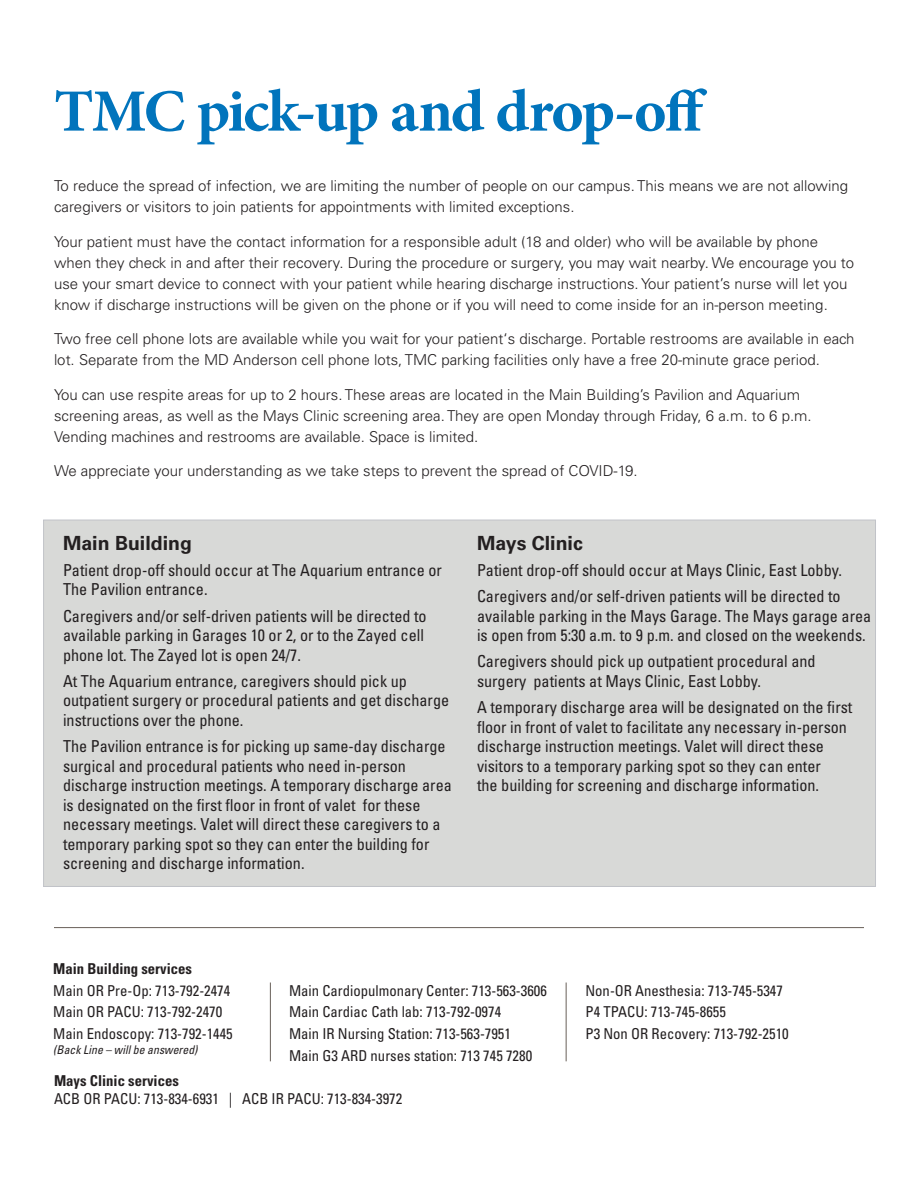
<style>
.page{position:relative;width:918px;height:1188px;background:#fff}
.page>*{position:absolute;margin:0;border:0;box-sizing:border-box;transform-origin:0 0}
.t1{font:700 60px "Minion Pro";letter-spacing:-.035em;color:#0174bc}
.t2{font:700 19.5px "Univers LT Std";color:#231f20}
.t3{font:condensed 16.5px/19.5px "Univers LT Std";color:#231f20}
.t4{font:300 15px/21px "Univers LT Std";color:#231f20}
.t5{font:condensed 15px/21.8px "Univers LT Std";color:#231f20}
.t6{font:700 condensed 15px "Univers LT Std";color:#231f20}
.t7{font:italic condensed 12px "Univers LT Std";color:#231f20}
</style>
<div class="page">
<div style="left:43px;top:520px;width:833px;height:367px;background:#d8d9d7;border:1px solid #c1c3c8"></div>
<hr style="left:54px;top:927px;width:810px;height:1px;background:#686059">
<hr style="left:270px;top:983px;width:1px;height:78px;background:#686059">
<hr style="left:566px;top:983px;width:1px;height:78px;background:#686059">
<h1 class="t1" style="left:54px;top:69px;width:655px">TMC pick-up and drop-off</h1>
<p class="t4" style="left:54px;top:175px;width:796px">To reduce the spread of infection, we are limiting the number of people on our campus. This means we are not allowing caregivers or visitors to join patients for appointments with limited exceptions.</p>
<p class="t4" style="left:54px;top:231px;width:802px">Your patient must have the contact information for a responsible adult (18 and older) who will be available by phone when they check in and after their recovery. During the procedure or surgery, you may wait nearby. We encourage you to use your smart device to connect with your patient while hearing discharge instructions. Your patient’s nurse will let you know if discharge instructions will be given on the phone or if you will need to come inside for an in-person meeting.</p>
<p class="t4" style="left:54px;top:328px;width:802px">Two free cell phone lots are available while you wait for your patient‘s discharge. Portable restrooms are available in each lot. Separate from the MD Anderson cell phone lots, TMC parking facilities only have a free 20-minute grace period.</p>
<p class="t4" style="left:54px;top:384px;width:759px">You can use respite areas for up to 2 hours. These areas are located in the Main Building’s Pavilion and Aquarium screening areas, as well as the Mays Clinic screening area. They are open Monday through Friday, 6 a.m. to 6 p.m.<br>Vending machines and restrooms are available. Space is limited.</p>
<p class="t4" style="left:54px;top:460px;width:585px">We appreciate your understanding as we take steps to prevent the spread of COVID-19.</p>
<p class="t2" style="left:63px;top:531px;width:130px">Main Building</p>
<p class="t3" style="left:63px;top:560px;width:381px">Patient drop-off should occur at The Aquarium entrance or<br>The Pavilion entrance.</p>
<p class="t3" style="left:63px;top:606px;width:365px">Caregivers and/or self-driven patients will be directed to available parking in Garages 10 or 2, or to the Zayed cell phone lot. The Zayed lot is open 24/7.</p>
<p class="t3" style="left:63px;top:671px;width:388px">At The Aquarium entrance, caregivers should pick up outpatient surgery or procedural patients and get discharge instructions over the phone.</p>
<p class="t3" style="left:63px;top:736px;width:390px">The Pavilion entrance is for picking up same-day discharge surgical and procedural patients who need in-person discharge instruction meetings. A temporary discharge area is designated on the first floor in front of valet for these necessary meetings. Valet will direct these caregivers to a temporary parking spot so they can enter the building for screening and discharge information.</p>
<p class="t2" style="left:477px;top:531px;width:107px">Mays Clinic</p>
<p class="t3" style="left:477px;top:557px;width:366px;line-height:26.2px">Patient drop-off should occur at Mays Clinic, East Lobby.<br>Caregivers and/or self-driven patients will be directed to</p>
<p class="t3" style="left:477px;top:606px;width:396px">available parking in the Mays Garage. The Mays garage area is open from 5:30 a.m. to 9 p.m. and closed on the weekends.</p>
<p class="t3" style="left:477px;top:652px;width:340px">Caregivers should pick up outpatient procedural and surgery patients at Mays Clinic, East Lobby.</p>
<p class="t3" style="left:477px;top:697px;width:377px">A temporary discharge area will be designated on the first floor in front of valet to facilitate any necessary in-person discharge instruction meetings. Valet will direct these visitors to a temporary parking spot so they can enter<br>the building for screening and discharge information.</p>
<p class="t6" style="left:53px;top:959px;width:140px">Main Building services</p>
<p class="t5" style="left:53px;top:979px;width:181px">Main OR Pre-Op: 713-792-2474<br>Main OR PACU: 713-792-2470<br>Main Endoscopy: 713-792-1445</p>
<p class="t7" style="left:53px;top:1042px;width:146px">(Back Line – will be answered)</p>
<p class="t5" style="left:289px;top:979px;width:259px">Main Cardiopulmonary Center: 713-563-3606<br>Main Cardiac Cath lab: 713-792-0974<br>Main IR Nursing Station: 713-563-7951<br>Main G3 ARD nurses station: 713 745 7280</p>
<p class="t5" style="left:585px;top:979px;width:205px">Non-OR Anesthesia: 713-745-5347<br>P4 TPACU: 713-745-8655<br>P3 Non OR Recovery: 713-792-2510</p>
<p class="t6" style="left:54px;top:1072px;width:126px">Mays Clinic services</p>
<p class="t5" style="left:54px;top:1088px;width:350px">ACB OR PACU: 713-834-6931 | ACB IR PACU: 713-834-3972</p>
</div>
